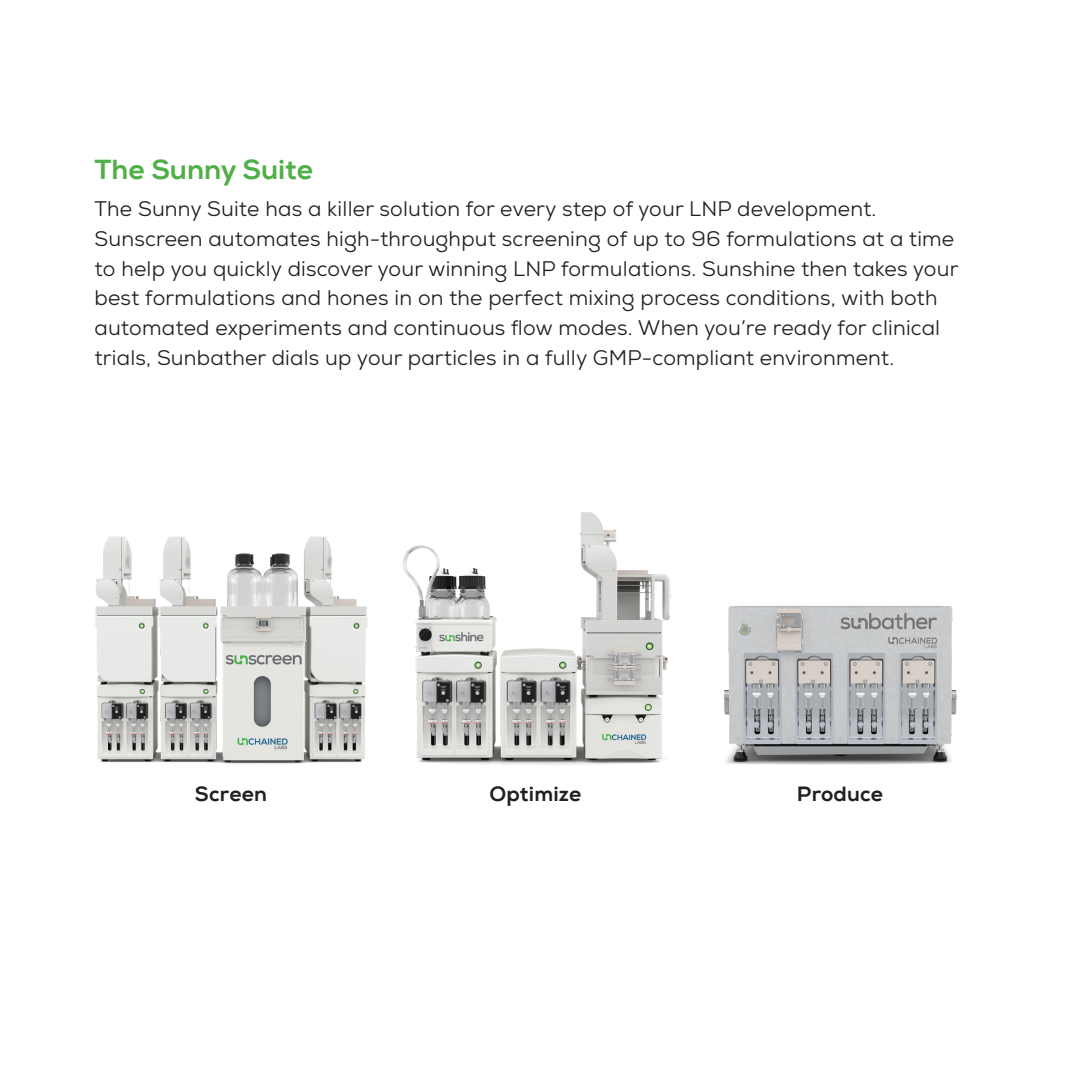
<style>
.page{position:relative;width:1071px;height:1071px;background:#fff}
.page>*{position:absolute;margin:0;border:0;box-sizing:border-box;transform-origin:0 0}
.t1{font:28px "Nexa X Bold";color:#50af47}
.t2{font:21px/29.8px "Nexa";letter-spacing:.01em;color:#231f20}
.t3{font:21px "Nexa X Bold";letter-spacing:.01em;color:#231f20}
</style>
<div class="page">
<img style="left:95px;top:536px;width:273px;height:228px">
<img style="left:403px;top:512px;width:268px;height:253px">
<img style="left:724px;top:606px;width:233px;height:159px">
<h1 class="t1" style="left:94px;top:152px;width:220px">The Sunny Suite</h1>
<p class="t2" style="left:94px;top:194px;width:866px">The Sunny Suite has a killer solution for every step of your LNP development.<br>Sunscreen automates high-throughput screening of up to 96 formulations at a time to help you quickly discover your winning LNP formulations. Sunshine then takes your best formulations and hones in on the perfect mixing process conditions, with both automated experiments and continuous flow modes. When you’re ready for clinical trials, Sunbather dials up your particles in a fully GMP-compliant environment.</p>
<p class="t3" style="left:195px;top:781px;width:74px">Screen</p>
<p class="t3" style="left:490px;top:781px;width:93px">Optimize</p>
<p class="t3" style="left:797px;top:781px;width:88px">Produce</p>
</div>
